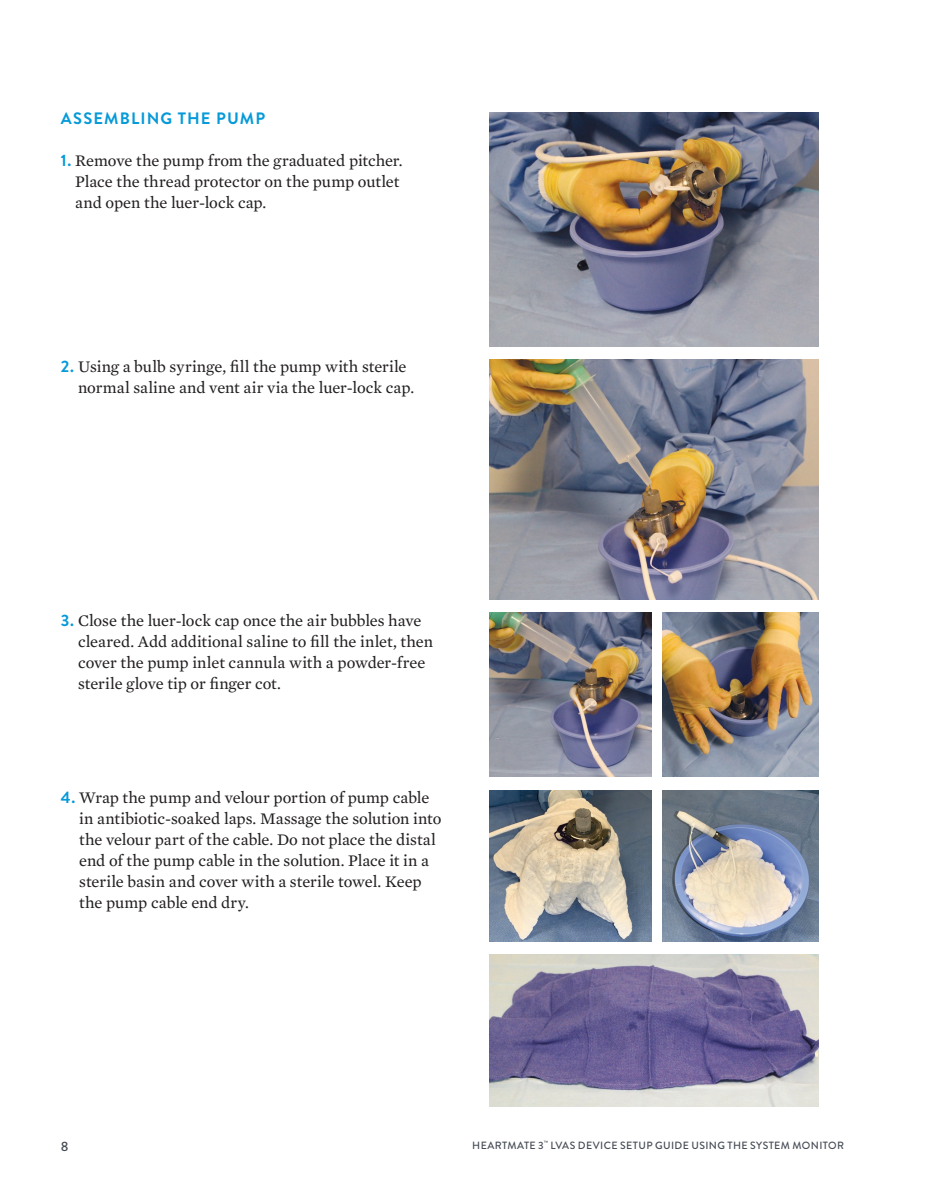
<style>
.page{position:relative;width:932px;height:1202px;background:#fff}
.page>*{position:absolute;margin:0;border:0;box-sizing:border-box;transform-origin:0 0}
.t1{font:16.5px/21px "Mercury Text G2";letter-spacing:-.005em;color:#231f20}
.t2{font:700 16.5px "Brandon Grotesque";letter-spacing:.065em;color:#069ad9}
.t3{font:500 13.5px "Brandon Grotesque";color:#464b54}
.t4{font:500 10.5px "Brandon Grotesque";letter-spacing:.035em;color:#464b54}
.s1{font-family:"Brandon Grotesque";font-weight:700;color:#069ad9}
</style>
<div class="page">
<img style="left:489px;top:613px;width:163px;height:164px">
<img style="left:489px;top:113px;width:329px;height:233px">
<img style="left:489px;top:359px;width:329px;height:241px">
<img style="left:489px;top:790px;width:163px;height:151px">
<img style="left:489px;top:954px;width:329px;height:152px">
<img style="left:662px;top:790px;width:156px;height:151px">
<img style="left:662px;top:613px;width:156px;height:164px">
<p class="t2" style="left:61px;top:107px;width:206px">ASSEMBLING THE PUMP</p>
<p class="t1" style="left:75px;top:149px;width:329px;text-indent:-14px"><span class="s1">1.</span> Remove the pump from the graduated pitcher.<br>Place the thread protector on the pump outlet and open the luer-lock cap.</p>
<p class="t1" style="left:78px;top:355px;width:337px;text-indent:-17px"><span class="s1">2.</span> Using a bulb syringe, fill the pump with sterile normal saline and vent air via the luer-lock cap.</p>
<p class="t1" style="left:78px;top:609px;width:356px;text-indent:-17px"><span class="s1">3.</span> Close the luer-lock cap once the air bubbles have cleared. Add additional saline to fill the inlet, then cover the pump inlet cannula with a powder-free sterile glove tip or finger cot.</p>
<p class="t1" style="left:79px;top:786px;width:364px;text-indent:-18px"><span class="s1">4.</span> Wrap the pump and velour portion of pump cable in antibiotic-soaked laps. Massage the solution into the velour part of the cable. Do not place the distal end of the pump cable in the solution. Place it in a sterile basin and cover with a sterile towel. Keep the pump cable end dry.</p>
<p class="t3" style="left:61px;top:1136px;width:9px">8</p>
<p class="t4" style="left:472px;top:1137px;width:373px">HEARTMATE 3<sup>™</sup> LVAS DEVICE SETUP GUIDE USING THE SYSTEM MONITOR</p>
</div>
